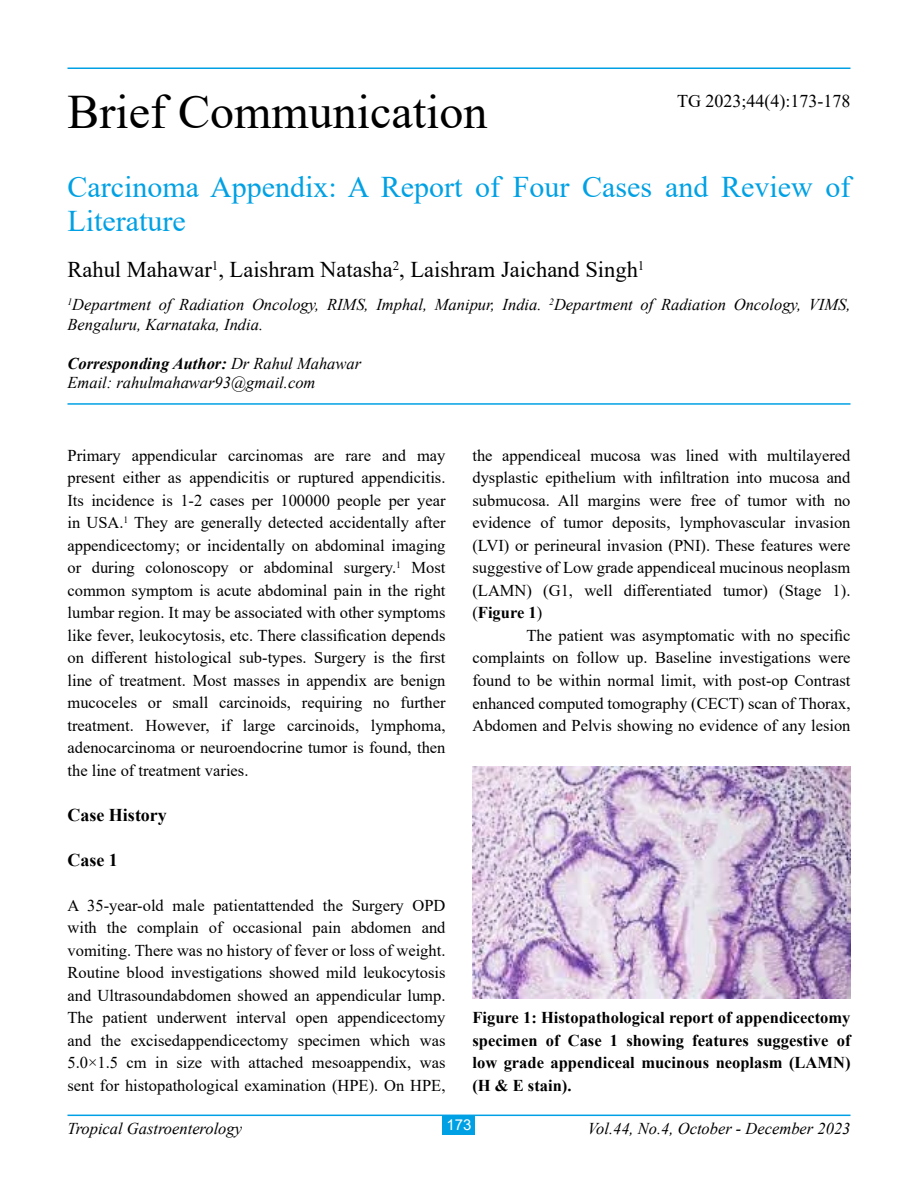
<style>
.page{position:relative;width:918px;height:1188px;background:#fff}
.page>*{position:absolute;margin:0;border:0;box-sizing:border-box;transform-origin:0 0}
.t1{font:48px "Times New Roman";color:#000}
.t2{font:30px/34.5px "Times New Roman";color:#00a1e4}
.t3{font:22.5px "Times New Roman";color:#000}
.t4{font:18px "Times New Roman";color:#000}
.t5{font:700 18px "Times New Roman";color:#000}
.t6{font:16.5px/22.5px "Times New Roman";color:#000;text-align:justify}
.t7{font:italic 16.5px/19.5px "Times New Roman";color:#000}
.t8{font:700 16.5px/22.5px "Times New Roman";color:#000;text-align:justify}
.t9{font:15px "Arial";color:#fff}
.s1{font-weight:700}
</style>
<div class="page">
<hr style="left:68px;top:68px;width:782px;height:1px;background:#00a1e4">
<hr style="left:68px;top:1115px;width:782px;height:1px;background:#00a1e4">
<div style="left:443px;top:1115px;width:32px;height:20px;background:#00a1e4"></div>
<hr style="left:67px;top:403px;width:784px;height:2px;background:#00a1e4">
<img style="left:472px;top:767px;width:378px;height:232px">
<h1 class="t1" style="left:67px;top:78px;width:422px">Brief Communication</h1>
<p class="t4" style="left:677px;top:88px;width:175px">TG 2023;44(4):173-178</p>
<h2 class="t2" style="left:67px;top:169px;width:784px">Carcinoma Appendix: A Report of Four Cases and Review of<br>Literature</h2>
<h3 class="t3" style="left:67px;top:254px;width:579px">Rahul Mahawar<sup>1</sup>, Laishram Natasha<sup>2</sup>, Laishram Jaichand Singh<sup>1</sup></h3>
<p class="t7" style="left:67px;top:295px;width:785px"><sup>1</sup>Department of Radiation Oncology, RIMS, Imphal, Manipur, India. <sup>2</sup>Department of Radiation Oncology, VIMS,<br>Bengaluru, Karnataka, India.</p>
<p class="t7" style="left:67px;top:353px;width:295px"><span class="s1">Corresponding Author:</span> Dr Rahul Mahawar<br>Email: rahulmahawar93@gmail.com</p>
<p class="t6" style="left:67px;top:444px;width:380px">Primary appendicular carcinomas are rare and may present either as appendicitis or ruptured appendicitis.<br>Its incidence is 1-2 cases per 100000 people per year in USA.<sup>1</sup> They are generally detected accidentally after appendicectomy; or incidentally on abdominal imaging or during colonoscopy or abdominal surgery.<sup>1</sup> Most common symptom is acute abdominal pain in the right lumbar region. It may be associated with other symptoms like fever, leukocytosis, etc. There classification depends on different histological sub-types. Surgery is the first line of treatment. Most masses in appendix are benign mucoceles or small carcinoids, requiring no further treatment. However, if large carcinoids, lymphoma, adenocarcinoma or neuroendocrine tumor is found, then the line of treatment varies.</p>
<p class="t5" style="left:68px;top:802px;width:101px">Case History</p>
<p class="t5" style="left:68px;top:847px;width:52px">Case 1</p>
<p class="t6" style="left:68px;top:894px;width:380px">A 35-year-old male patientattended the Surgery OPD with the complain of occasional pain abdomen and vomiting. There was no history of fever or loss of weight.<br>Routine blood investigations showed mild leukocytosis and Ultrasoundabdomen showed an appendicular lump.<br>The patient underwent interval open appendicectomy and the excisedappendicectomy specimen which was 5.0×1.5 cm in size with attached mesoappendix, was sent for histopathological examination (HPE). On HPE,</p>
<p class="t6" style="left:472px;top:444px;width:380px">the appendiceal mucosa was lined with multilayered dysplastic epithelium with infiltration into mucosa and submucosa. All margins were free of tumor with no evidence of tumor deposits, lymphovascular invasion (LVI) or perineural invasion (PNI). These features were suggestive of Low grade appendiceal mucinous neoplasm (LAMN) (G1, well differentiated tumor) (Stage 1). (<span class="s1">Figure 1</span>)</p>
<p class="t6" style="left:472px;top:624px;width:380px;text-indent:54px">The patient was asymptomatic with no specific complaints on follow up. Baseline investigations were found to be within normal limit, with post-op Contrast enhanced computed tomography (CECT) scan of Thorax, Abdomen and Pelvis showing no evidence of any lesion</p>
<p class="t8" style="left:472px;top:1006px;width:380px">Figure 1: Histopathological report of appendicectomy specimen of Case 1 showing features suggestive of low grade appendiceal mucinous neoplasm (LAMN) (H &amp; E stain).</p>
<p class="t9" style="left:446px;top:1114px;width:27px">173</p>
<p class="t7" style="left:67px;top:1119px;width:176px">Tropical Gastroenterology</p>
<p class="t7" style="left:588px;top:1119px;width:264px">Vol.44, No.4, October - December 2023</p>
</div>
